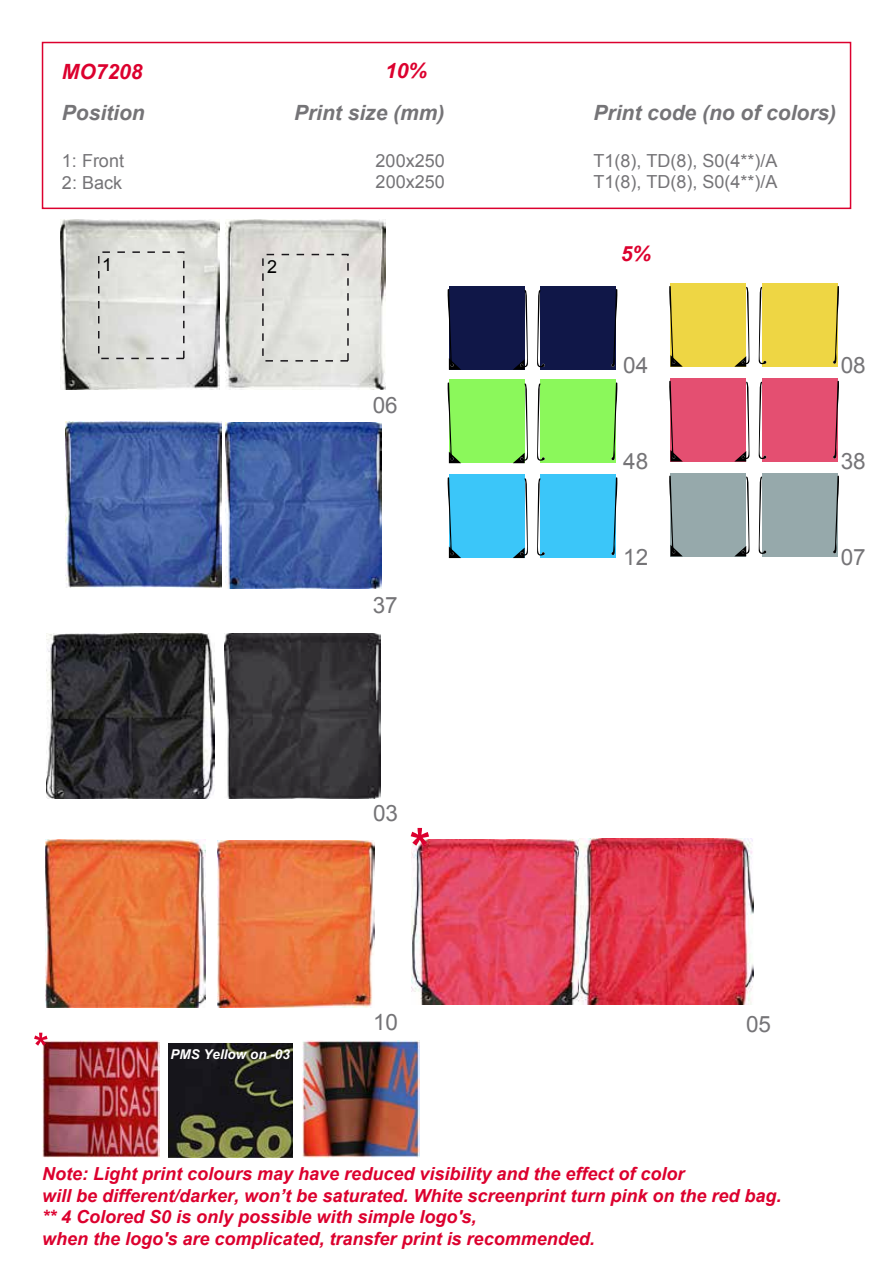
<style>
.page{position:relative;width:893px;height:1263px;background:#fff}
.page>*{position:absolute;margin:0;border:0;box-sizing:border-box;transform-origin:0 0}
.t1{font:22.5px "Arial";color:#757477}
.t2{font:italic 700 21px "Arial";color:#757477}
.t3{font:italic 700 21px "Arial";color:#dc002e}
.t4{font:italic 700 18px/21.6px "Arial";color:#dc002e}
.t5{font:18px "Arial";color:#757477}
.t6{font:18px "Arial";color:#000}
.t7{font:italic 700 13.5px "Arial";color:#fff}
</style>
<div class="page">
<div style="left:42px;top:42px;width:809px;height:167px;border:2px solid #dc002e"></div>
<img style="left:225px;top:220px;width:160px;height:169px">
<img style="left:226px;top:423px;width:156px;height:165px">
<img style="left:65px;top:422px;width:157px;height:166px">
<img style="left:61px;top:219px;width:159px;height:170px">
<div style="left:98px;top:251px;width:87px;height:108px;border:2px dashed #1a171b"></div>
<div style="left:262px;top:254px;width:87px;height:108px;border:2px dashed #1a171b"></div>
<div style="left:449px;top:286px;width:76px;height:84px;background:#101748"></div>
<svg style="left:513px;top:290px;width:15px;height:80px"></svg>
<svg style="left:447px;top:289px;width:14px;height:81px"></svg>
<div style="left:449px;top:380px;width:76px;height:83px;background:#8bf85b"></div>
<svg style="left:513px;top:383px;width:15px;height:80px"></svg>
<svg style="left:447px;top:382px;width:14px;height:81px"></svg>
<div style="left:449px;top:475px;width:76px;height:83px;background:#3bc6f9"></div>
<svg style="left:513px;top:478px;width:15px;height:80px"></svg>
<svg style="left:447px;top:477px;width:14px;height:81px"></svg>
<div style="left:670px;top:378px;width:76px;height:84px;background:#e44f71"></div>
<svg style="left:734px;top:381px;width:16px;height:81px"></svg>
<svg style="left:669px;top:381px;width:14px;height:81px"></svg>
<div style="left:670px;top:283px;width:76px;height:84px;background:#eed644"></div>
<svg style="left:734px;top:286px;width:16px;height:81px"></svg>
<svg style="left:669px;top:286px;width:14px;height:81px"></svg>
<div style="left:670px;top:473px;width:76px;height:83px;background:#96a9ab"></div>
<svg style="left:735px;top:476px;width:15px;height:80px"></svg>
<svg style="left:669px;top:475px;width:14px;height:81px"></svg>
<div style="left:540px;top:286px;width:76px;height:84px;background:#101748"></div>
<svg style="left:537px;top:290px;width:8px;height:78px"></svg>
<svg style="left:611px;top:289px;width:7px;height:78px"></svg>
<div style="left:540px;top:380px;width:76px;height:83px;background:#8bf85b"></div>
<svg style="left:537px;top:383px;width:8px;height:78px"></svg>
<svg style="left:611px;top:382px;width:7px;height:79px"></svg>
<div style="left:540px;top:475px;width:76px;height:83px;background:#3bc6f9"></div>
<svg style="left:537px;top:478px;width:8px;height:78px"></svg>
<svg style="left:611px;top:477px;width:7px;height:79px"></svg>
<div style="left:762px;top:378px;width:76px;height:84px;background:#e44f71"></div>
<svg style="left:758px;top:381px;width:8px;height:78px"></svg>
<svg style="left:833px;top:381px;width:6px;height:78px"></svg>
<div style="left:762px;top:283px;width:76px;height:84px;background:#eed644"></div>
<svg style="left:758px;top:286px;width:8px;height:79px"></svg>
<svg style="left:833px;top:286px;width:6px;height:78px"></svg>
<div style="left:762px;top:473px;width:76px;height:83px;background:#96a9ab"></div>
<svg style="left:758px;top:476px;width:8px;height:78px"></svg>
<svg style="left:833px;top:475px;width:6px;height:79px"></svg>
<img style="left:218px;top:840px;width:157px;height:168px">
<img style="left:45px;top:840px;width:161px;height:167px">
<img style="left:411px;top:839px;width:169px;height:166px">
<img style="left:580px;top:839px;width:173px;height:165px">
<img style="left:225px;top:633px;width:156px;height:166px">
<img style="left:47px;top:633px;width:168px;height:166px">
<svg style="left:411px;top:828px;width:18px;height:18px"></svg>
<img style="left:42px;top:1040px;width:117px;height:118px">
<img style="left:302px;top:1041px;width:117px;height:117px">
<img style="left:168px;top:1044px;width:125px;height:114px">
<svg style="left:34px;top:1033px;width:14px;height:13px"></svg>
<p class="t3" style="left:62px;top:57px;width:82px">MO7208</p>
<p class="t3" style="left:385px;top:57px;width:44px">10%</p>
<p class="t2" style="left:62px;top:99px;width:84px">Position</p>
<p class="t2" style="left:294px;top:99px;width:152px">Print size (mm)</p>
<p class="t2" style="left:593px;top:99px;width:244px">Print code (no of colors)</p>
<p class="t5" style="left:62px;top:149px;width:64px">1: Front</p>
<p class="t5" style="left:376px;top:149px;width:71px">200x250</p>
<p class="t5" style="left:593px;top:149px;width:186px">T1(8), TD(8), S0(4**)/A</p>
<p class="t5" style="left:62px;top:171px;width:62px">2: Back</p>
<p class="t5" style="left:376px;top:170px;width:71px">200x250</p>
<p class="t5" style="left:593px;top:170px;width:186px">T1(8), TD(8), S0(4**)/A</p>
<p class="t6" style="left:102px;top:253px;width:12px">1</p>
<p class="t6" style="left:267px;top:255px;width:12px">2</p>
<p class="t1" style="left:373px;top:390px;width:27px">06</p>
<p class="t1" style="left:373px;top:591px;width:27px">37</p>
<p class="t1" style="left:373px;top:799px;width:27px">03</p>
<p class="t3" style="left:621px;top:240px;width:32px">5%</p>
<p class="t1" style="left:623px;top:350px;width:27px">04</p>
<p class="t1" style="left:841px;top:350px;width:27px">08</p>
<p class="t1" style="left:623px;top:446px;width:27px">48</p>
<p class="t1" style="left:841px;top:446px;width:27px">38</p>
<p class="t1" style="left:623px;top:543px;width:27px">12</p>
<p class="t1" style="left:841px;top:543px;width:27px">07</p>
<p class="t7" style="left:171px;top:1045px;width:121px">PMS Yellow on -03</p>
<p class="t1" style="left:373px;top:1008px;width:27px">10</p>
<p class="t1" style="left:746px;top:1010px;width:27px">05</p>
<p class="t4" style="left:42px;top:1164px;width:741px">Note: Light print colours may have reduced visibility and the effect of color<br>will be different/darker, won’t be saturated. White screenprint turn pink on the red bag. ** 4 Colored S0 is only possible with simple logo's,<br>when the logo's are complicated, transfer print is recommended.</p>
</div>
